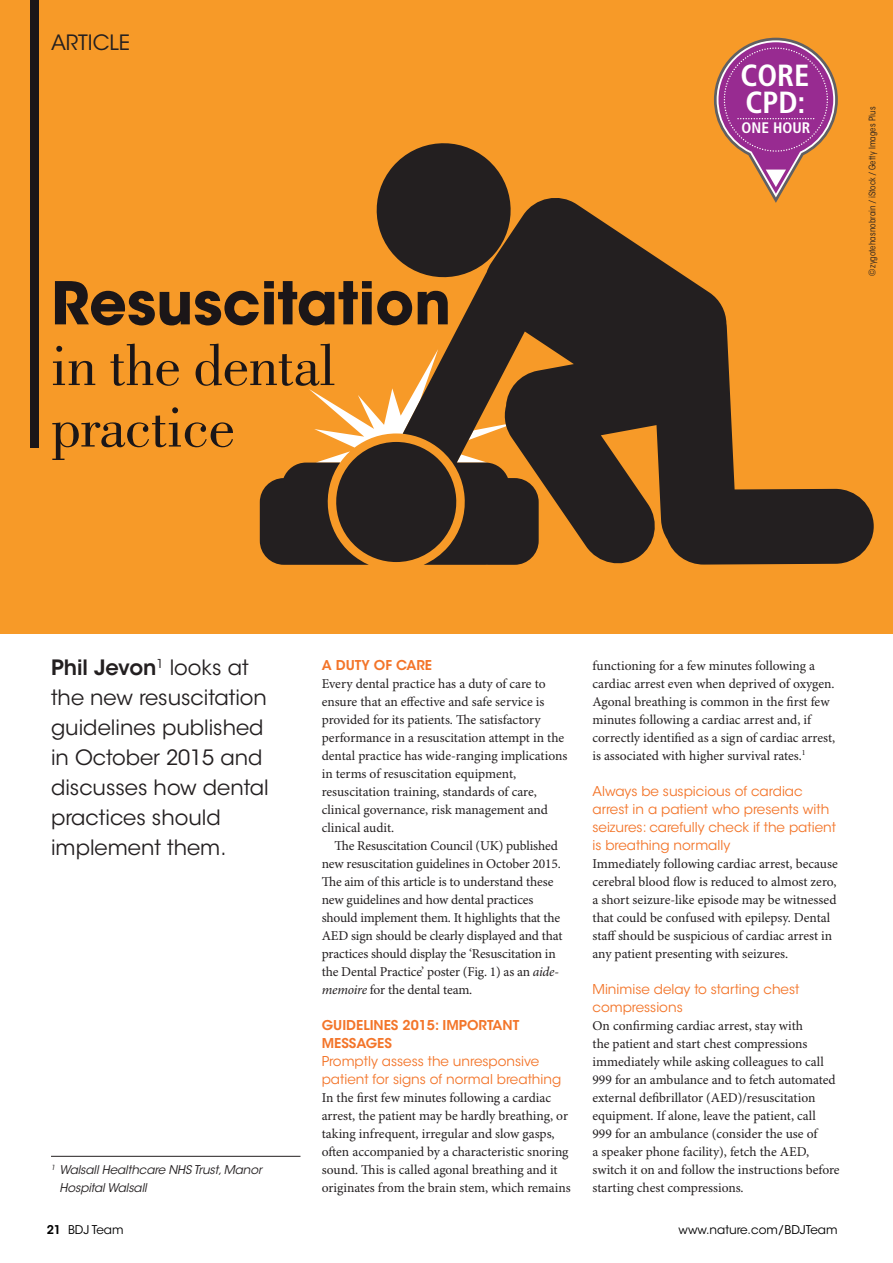
<style>
.page{position:relative;width:893px;height:1263px;background:#fff}
.page>*{position:absolute;margin:0;border:0;box-sizing:border-box;transform-origin:0 0}
.t1{font:59.4px/61.5px "Bodoni Std";letter-spacing:-.01em;color:#1b1618}
.t2{font:700 58.5px "ITC Avant Garde Std";color:#1b1618}
.t3{font:700 condensed 30.6px/27px "Frutiger LT Std";color:#fff}
.t4{font:21px/30px "ITC Avant Garde Std";color:#231f20}
.t5{font:700 condensed 15.3px "Frutiger LT Std";color:#fff}
.t6{font:13.5px/18px "Minion Pro";letter-spacing:-.005em;color:#231f20}
.t7{font:13.5px/18px "ITC Avant Garde Std";color:#f3752a}
.t8{font:600 13.5px/18px "ITC Avant Garde Std";color:#f3752a}
.t9{font:italic 12px/18px "ITC Avant Garde Std";letter-spacing:-.01em;color:#231f20}
.t10{font:12px "ITC Avant Garde Std";color:#000}
.t11{font:condensed 9px "ITC Avant Garde Std";letter-spacing:.01em;color:#231f20}
.s1{font-weight:600}
.s2{font-style:italic}
</style>
<div class="page">
<div style="left:0;top:0;width:893px;height:634px;background:#f79a28"></div>
<svg style="left:446px;top:198px;width:428px;height:367px;fill:#231f20"></svg>
<svg style="left:376px;top:143px;width:143px;height:142px"></svg>
<svg style="left:260px;top:349px;width:246px;height:216px"></svg>
<div style="left:30px;top:0;width:8px;height:447px;background:#1b1618"></div>
<hr style="left:51px;top:1156px;width:249px;height:1px;background:#231f20">
<svg style="left:714px;top:38px;width:124px;height:165px"></svg>
<h3 class="t4" style="left:51px;top:28px;width:81px">ARTICLE</h3>
<h2 class="t2" style="left:51px;top:265px;width:402px">Resuscitation</h2>
<h1 class="t1" style="left:51px;top:335px;width:286px">in the dental practice</h1>
<h3 class="t3" style="left:740px;top:62px;width:71px">CORE<br>CPD:</h3>
<p class="t5" style="left:742px;top:119px;width:70px">ONE HOUR</p>
<p class="t11" style="left:867px;top:276px;width:171px;rotate:-90deg">©zygotehasnobrain / iStock / Getty Images Plus</p>
<h3 class="t4" style="left:51px;top:652px;width:219px"><span class="s1">Phil Jevon</span><sup>1</sup> looks at the new resuscitation guidelines published in October 2015 and discusses how dental practices should implement them.</h3>
<p class="t8" style="left:322px;top:656px;width:112px">A DUTY OF CARE</p>
<p class="t6" style="left:322px;top:675px;width:247px">Every dental practice has a duty of care to ensure that an effective and safe service is provided for its patients. The satisfactory performance in a resuscitation attempt in the dental practice has wide-ranging implications in terms of resuscitation equipment, resuscitation training, standards of care, clinical governance, risk management and clinical audit.</p>
<p class="t6" style="left:322px;top:837px;width:242px;text-indent:13px">The Resuscitation Council (UK) published new resuscitation guidelines in October 2015.<br>The aim of this article is to understand these new guidelines and how dental practices should implement them. It highlights that the AED sign should be clearly displayed and that practices should display the ‘Resuscitation in the Dental Practice’ poster (Fig. 1) as an <span class="s2">aide&shy;memoire</span> for the dental team.</p>
<p class="t8" style="left:322px;top:1016px;width:199px">GUIDELINES 2015: IMPORTANT<br>MESSAGES</p>
<p class="t7" style="left:322px;top:1052px;width:241px">Promptly assess the unresponsive patient for signs of normal breathing</p>
<p class="t6" style="left:322px;top:1089px;width:250px">In the first few minutes following a cardiac arrest, the patient may be hardly breathing, or taking infrequent, irregular and slow gasps, often accompanied by a characteristic snoring sound. This is called agonal breathing and it originates from the brain stem, which remains</p>
<p class="t6" style="left:592px;top:657px;width:244px">functioning for a few minutes following a cardiac arrest even when deprived of oxygen.<br>Agonal breathing is common in the first few minutes following a cardiac arrest and, if correctly identified as a sign of cardiac arrest, is associated with higher survival rates.<sup>1</sup></p>
<p class="t7" style="left:592px;top:782px;width:245px">Always be suspicious of cardiac arrest in a patient who presents with seizures: carefully check if the patient is breathing normally</p>
<p class="t6" style="left:592px;top:855px;width:247px">Immediately following cardiac arrest, because cerebral blood flow is reduced to almost zero, a short seizure-like episode may be witnessed that could be confused with epilepsy. Dental staff should be suspicious of cardiac arrest in any patient presenting with seizures.</p>
<p class="t7" style="left:592px;top:980px;width:208px">Minimise delay to starting chest compressions</p>
<p class="t6" style="left:592px;top:1017px;width:249px">On confirming cardiac arrest, stay with<br>the patient and start chest compressions immediately while asking colleagues to call 999 for an ambulance and to fetch automated external defibrillator (AED)/resuscitation equipment. If alone, leave the patient, call<br>999 for an ambulance (consider the use of<br>a speaker phone facility), fetch the AED, switch it on and follow the instructions before starting chest compressions.</p>
<p class="t9" style="left:60px;top:1160px;width:204px;text-indent:-9px"><sup>1</sup> Walsall Healthcare NHS Trust, Manor<br>Hospital Walsall</p>
<p class="t10" style="left:47px;top:1222px;width:78px"><span class="s1">21</span> BDJ Team</p>
<p class="t10" style="left:679px;top:1222px;width:161px">www.nature.com/BDJTeam</p>
</div>
